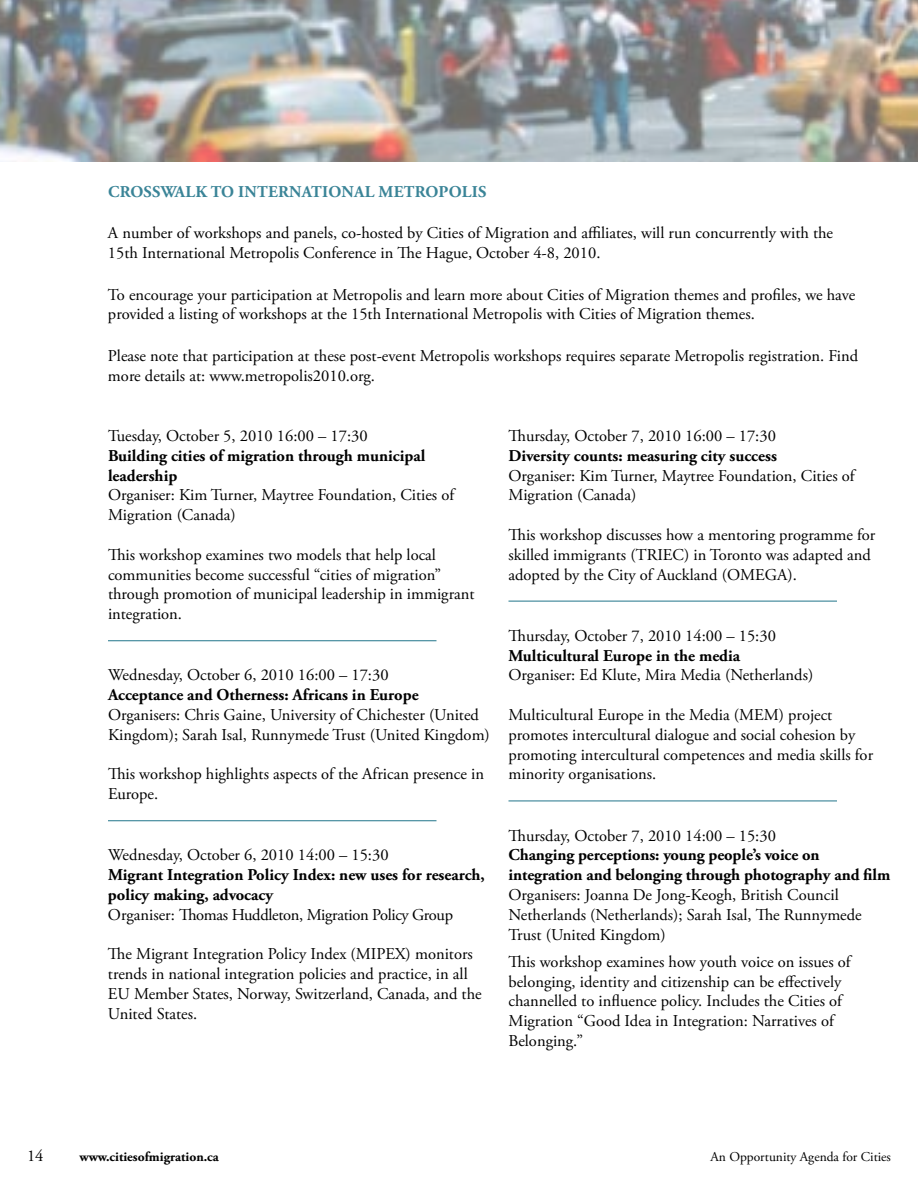
<style>
.page{position:relative;width:918px;height:1188px;background:#fff}
.page>*{position:absolute;margin:0;border:0;box-sizing:border-box;transform-origin:0 0}
.t1{font:16.5px/19.8px "Adobe Garamond Pro";color:#000}
.t2{font:700 16.5px/19.8px "Adobe Garamond Pro";color:#000}
.t3{font:16.5px "Adobe Garamond Pro";letter-spacing:-.02em;color:#000}
.t4{font:700 16.5px "Adobe Garamond Pro";letter-spacing:.015em;color:#3a8497}
.t5{font:13.5px "Adobe Garamond Pro";color:#000}
.t6{font:700 13.5px "Adobe Garamond Pro";color:#000}
</style>
<div class="page">
<img style="left:0;top:0;width:918px;height:162px">
<hr style="left:108px;top:640px;width:328px;height:1px;background:#3a8497">
<hr style="left:108px;top:820px;width:328px;height:1px;background:#3a8497">
<hr style="left:508px;top:601px;width:329px;height:1px;background:#3a8497">
<hr style="left:508px;top:800px;width:329px;height:1px;background:#3a8497">
<p class="t4" style="left:108px;top:182px;width:380px">crosswalk to international metropolis</p>
<p class="t1" style="left:108px;top:224px;width:727px">A number of workshops and panels, co-hosted by Cities of Migration and affiliates, will run concurrently with the<br>15th International Metropolis Conference in The Hague, October 4-8, 2010.</p>
<p class="t1" style="left:108px;top:285px;width:749px">To encourage your participation at Metropolis and learn more about Cities of Migration themes and profiles, we have provided a listing of workshops at the 15th International Metropolis with Cities of Migration themes.</p>
<p class="t1" style="left:108px;top:346px;width:752px">Please note that participation at these post-event Metropolis workshops requires separate Metropolis registration. Find more details at: www.metropolis2010.org.</p>
<p class="t1" style="left:108px;top:426px;width:261px">Tuesday, October 5, 2010 16:00 – 17:30</p>
<p class="t2" style="left:108px;top:446px;width:319px">Building cities of migration through municipal leadership</p>
<p class="t1" style="left:108px;top:486px;width:348px">Organiser: Kim Turner, Maytree Foundation, Cities of<br>Migration (Canada)</p>
<p class="t1" style="left:108px;top:545px;width:368px">This workshop examines two models that help local communities become successful “cities of migration” through promotion of municipal leadership in immigrant integration.</p>
<p class="t1" style="left:108px;top:666px;width:282px">Wednesday, October 6, 2010 16:00 – 17:30</p>
<p class="t2" style="left:108px;top:685px;width:312px">Acceptance and Otherness: Africans in Europe</p>
<p class="t1" style="left:108px;top:705px;width:383px">Organisers: Chris Gaine, University of Chichester (United<br>Kingdom); Sarah Isal, Runnymede Trust (United Kingdom)</p>
<p class="t1" style="left:108px;top:765px;width:378px">This workshop highlights aspects of the African presence in<br>Europe.</p>
<p class="t1" style="left:108px;top:846px;width:282px">Wednesday, October 6, 2010 14:00 – 15:30</p>
<p class="t2" style="left:108px;top:865px;width:378px">Migrant Integration Policy Index: new uses for research, policy making, advocacy</p>
<p class="t3" style="left:108px;top:905px;width:347px">Organiser: Thomas Huddleton, Migration Policy Group</p>
<p class="t1" style="left:108px;top:945px;width:375px">The Migrant Integration Policy Index (MIPEX) monitors trends in national integration policies and practice, in all EU Member States, Norway, Switzerland, Canada, and the United States.</p>
<p class="t1" style="left:508px;top:426px;width:269px">Thursday, October 7, 2010 16:00 – 17:30</p>
<p class="t2" style="left:508px;top:446px;width:270px">Diversity counts: measuring city success</p>
<p class="t1" style="left:508px;top:466px;width:348px">Organiser: Kim Turner, Maytree Foundation, Cities of<br>Migration (Canada)</p>
<p class="t1" style="left:508px;top:525px;width:368px">This workshop discusses how a mentoring programme for skilled immigrants (TRIEC) in Toronto was adapted and adopted by the City of Auckland (OMEGA).</p>
<p class="t1" style="left:508px;top:626px;width:269px">Thursday, October 7, 2010 14:00 – 15:30</p>
<p class="t2" style="left:508px;top:646px;width:233px">Multicultural Europe in the media</p>
<p class="t1" style="left:508px;top:666px;width:306px">Organiser: Ed Klute, Mira Media (Netherlands)</p>
<p class="t1" style="left:508px;top:705px;width:366px">Multicultural Europe in the Media (MEM) project promotes intercultural dialogue and social cohesion by promoting intercultural competences and media skills for minority organisations.</p>
<p class="t1" style="left:508px;top:826px;width:269px">Thursday, October 7, 2010 14:00 – 15:30</p>
<p class="t2" style="left:508px;top:846px;width:383px">Changing perceptions: young people’s voice on integration and belonging through photography and film</p>
<p class="t1" style="left:508px;top:885px;width:355px">Organisers: Joanna De Jong-Keogh, British Council<br>Netherlands (Netherlands); Sarah Isal, The Runnymede<br>Trust (United Kingdom)</p>
<p class="t1" style="left:508px;top:952px;width:344px">This workshop examines how youth voice on issues of belonging, identity and citizenship can be effectively channelled to influence policy. Includes the Cities of Migration “Good Idea in Integration: Narratives of Belonging.”</p>
<p class="t1" style="left:27px;top:1146px;width:18px">14</p>
<p class="t6" style="left:80px;top:1149px;width:141px">www.citiesofmigration.ca</p>
<p class="t5" style="left:711px;top:1149px;width:182px">An Opportunity Agenda for Cities</p>
</div>
